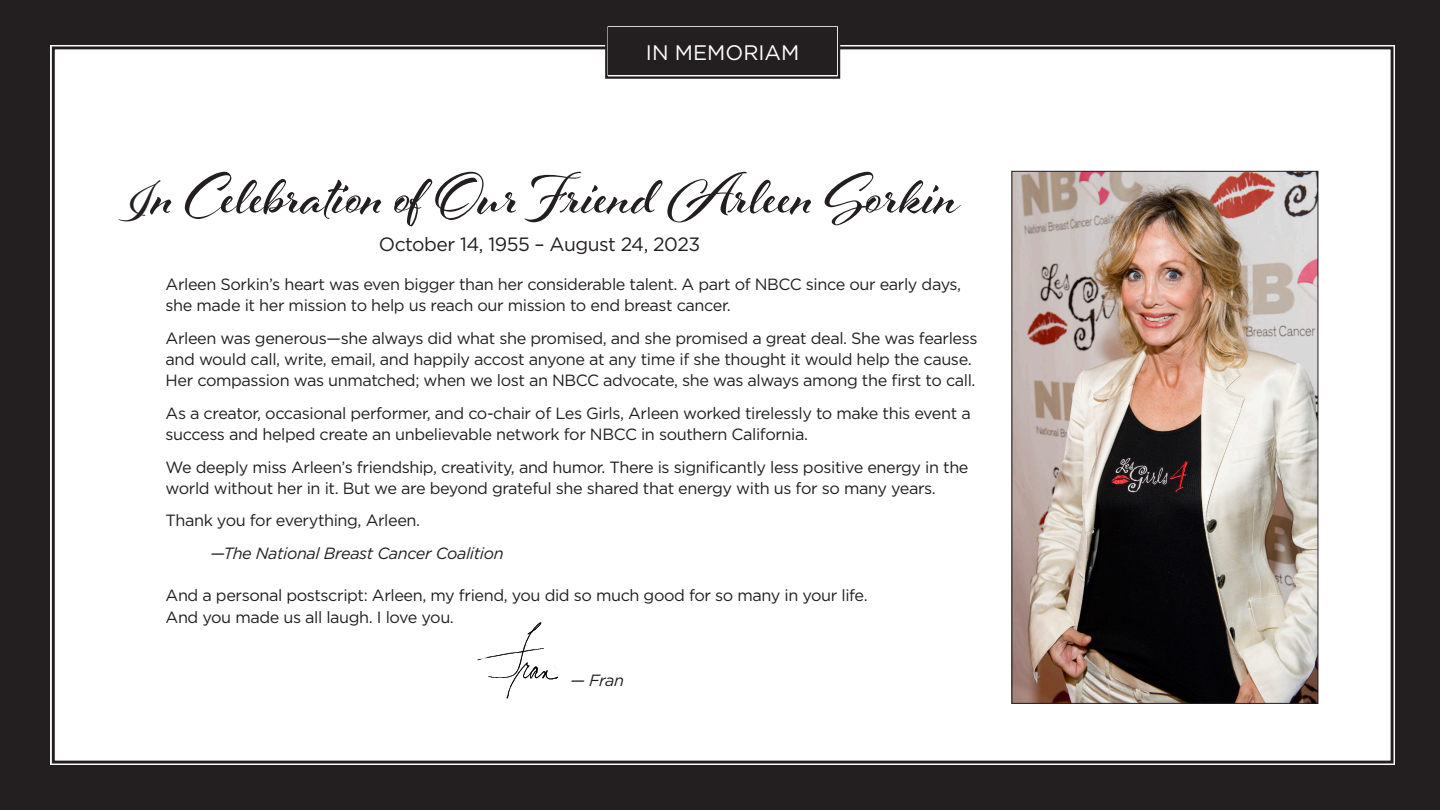
<style>
.page{position:relative;width:1440px;height:810px;background:#231f20}
.page>*{position:absolute;margin:0;border:0;box-sizing:border-box;transform-origin:0 0}
.t1{font:700 62.5px "Al Fresco";color:#231f20}
.t2{font:21px "Gotham";color:#fff}
.t3{font:19.25px "Gotham";letter-spacing:-.025em;color:#231f20}
.t4{font:16.25px/21.2px "Gotham";letter-spacing:-.025em;color:#231f20}
.t5{font:italic 16.25px "Gotham";letter-spacing:-.025em;color:#231f20}
.s1{font-size:49px}
</style>
<div class="page">
<div style="left:50px;top:45px;width:1345px;height:720px;background:#fff"></div>
<svg style="left:604px;top:26px;width:237px;height:54px"></svg>
<img style="left:1014px;top:173px;width:302px;height:529px">
<div style="left:1012px;top:171px;width:306px;height:533px;border:1px solid #231f20"></div>
<img style="left:476px;top:620px;width:85px;height:79px">
<p class="t2" style="left:646px;top:39px;width:155px">IN MEMORIAM</p>
<p class="t1" style="left:119px;top:154px;width:839px"><span class="s1">I</span>n Celebration of Our Friend Arleen Sorkin</p>
<p class="t3" style="left:379px;top:232px;width:323px">October 14, 1955 – August 24, 2023</p>
<p class="t4" style="left:166px;top:273px;width:797px">Arleen Sorkin’s heart was even bigger than her considerable talent. A part of NBCC since our early days, she made it her mission to help us reach our mission to end breast cancer.</p>
<p class="t4" style="left:166px;top:327px;width:813px">Arleen was generous—she always did what she promised, and she promised a great deal. She was fearless and would call, write, email, and happily accost anyone at any time if she thought it would help the cause.<br>Her compassion was unmatched; when we lost an NBCC advocate, she was always among the first to call.</p>
<p class="t4" style="left:166px;top:402px;width:807px">As a creator, occasional performer, and co-chair of Les Girls, Arleen worked tirelessly to make this event a success and helped create an unbelievable network for NBCC in southern California.</p>
<p class="t4" style="left:166px;top:456px;width:805px">We deeply miss Arleen’s friendship, creativity, and humor. There is significantly less positive energy in the world without her in it. But we are beyond grateful she shared that energy with us for so many years.</p>
<p class="t4" style="left:166px;top:510px;width:256px">Thank you for everything, Arleen.</p>
<p class="t5" style="left:211px;top:543px;width:295px">—The National Breast Cancer Coalition</p>
<p class="t4" style="left:166px;top:585px;width:704px">And a personal postscript: Arleen, my friend, you did so much good for so many in your life.<br>And you made us all laugh. I love you.</p>
<p class="t5" style="left:571px;top:670px;width:55px">— Fran</p>
</div>
